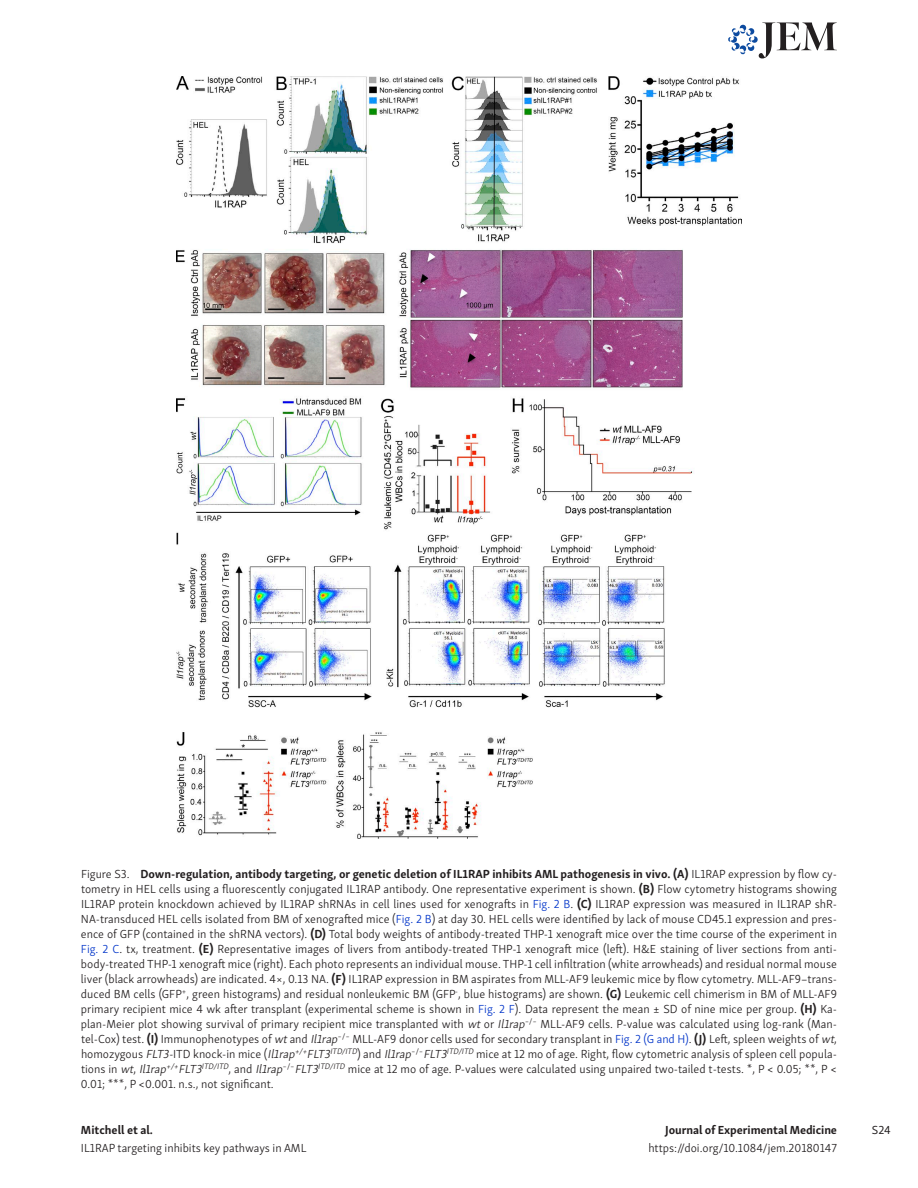
<style>
.page{position:relative;width:918px;height:1188px;background:#fff}
.page>*{position:absolute;margin:0;border:0;box-sizing:border-box;transform-origin:0 0}
.t1{font:300 12px/15px "Skolar Sans PE";color:#231f20;text-align:justify}
.t2{font:700 12px "Skolar Sans PE";letter-spacing:-.005em;color:#231f20}
.t3{font:12px "Skolar Sans PE";color:#231f20}
.s1{font-weight:700}
.s2{color:#0034c9}
.s3{font-style:italic}
</style>
<div class="page">
<svg style="left:728px;top:23px;width:109px;height:35px"></svg>
<img style="left:176px;top:77px;width:566px;height:762px">
<p class="t1" style="left:81px;top:866px;width:758px">Figure S3. <span class="s1">Down-regulation, antibody targeting, or genetic deletion of IL1RAP inhibits AML pathogenesis in vivo. (A)</span> IL1RAP expression by flow cy&shy;tometry in HEL cells using a fluorescently conjugated IL1RAP antibody. One representative experiment is shown. <span class="s1">(B)</span> Flow cytometry histograms showing IL1RAP protein knockdown achieved by IL1RAP shRNAs in cell lines used for xenografts in <span class="s2">Fig. 2 B</span>. <span class="s1">(C)</span> IL1RAP expression was measured in IL1RAP shR-NA-transduced HEL cells isolated from BM of xenografted mice (<span class="s2">Fig. 2 B</span>) at day 30. HEL cells were identified by lack of mouse CD45.1 expression and pres&shy;ence of GFP (contained in the shRNA vectors). <span class="s1">(D)</span> Total body weights of antibody-treated THP-1 xenograft mice over the time course of the experiment in <span class="s2">Fig. 2 C</span>. tx, treatment. <span class="s1">(E)</span> Representative images of livers from antibody-treated THP-1 xenograft mice (left). H&amp;E staining of liver sections from anti&shy;body-treated THP-1 xenograft mice (right). Each photo represents an individual mouse. THP-1 cell infiltration (white arrowheads) and residual normal mouse liver (black arrowheads) are indicated. 4×, 0.13 NA. <span class="s1">(F)</span> IL1RAP expression in BM aspirates from MLL-AF9 leukemic mice by flow cytometry. MLL-AF9–trans&shy;duced BM cells (GFP<sup>+</sup>, green histograms) and residual nonleukemic BM (GFP<sup>-</sup>, blue histograms) are shown. <span class="s1">(G)</span> Leukemic cell chimerism in BM of MLL-AF9 primary recipient mice 4 wk after transplant (experimental scheme is shown in <span class="s2">Fig. 2 F</span>). Data represent the mean ± SD of nine mice per group. <span class="s1">(H)</span> Ka&shy;plan-Meier plot showing survival of primary recipient mice transplanted with <span class="s3">wt</span>or <span class="s3">Il1rap</span><sup>−/−</sup> MLL-AF9 cells. P-value was calculated using log-rank (Man&shy;tel-Cox) test. <span class="s1">(I)</span> Immunophenotypes of <span class="s3">wt</span>and <span class="s3">Il1rap</span><sup>−/−</sup> MLL-AF9 donor cells used for secondary transplant in <span class="s2">Fig. 2 (G and H)</span>. <span class="s1">(J)</span> Left, spleen weights of <span class="s3">wt</span>, homozygous <span class="s3">FLT3-</span>ITD knock-in mice (<span class="s3">Il1rap</span><sup>+/+</sup><span class="s3">FLT3</span><sup>ITD/ITD</sup>) and <span class="s3">Il1rap</span><sup>−/−</sup><span class="s3">FLT3</span><sup>ITD/ITD</sup> mice at 12 mo of age. Right, flow cytometric analysis of spleen cell popula&shy;tions in <span class="s3">wt</span>, <span class="s3">Il1rap</span><sup>+/+</sup><span class="s3">FLT3</span><sup>ITD/ITD</sup>, and <span class="s3">Il1rap</span><sup>−/−</sup><span class="s3">FLT3</span><sup>ITD/ITD</sup> mice at 12 mo of age. P-values were calculated using unpaired two-tailed t-tests. *, P &lt; 0.05; **, P &lt; 0.01; ***, P &lt;0.001. n.s., not significant.</p>
<p class="t2" style="left:81px;top:1120px;width:74px">Mitchell et al.</p>
<p class="t1" style="left:81px;top:1140px;width:227px">IL1RAP targeting inhibits key pathways in AML</p>
<p class="t2" style="left:665px;top:1120px;width:173px">Journal of Experimental Medicine</p>
<p class="t1" style="left:648px;top:1140px;width:190px">https://doi.org/10.1084/jem.20180147</p>
<p class="t3" style="left:872px;top:1121px;width:21px">S24</p>
</div>
